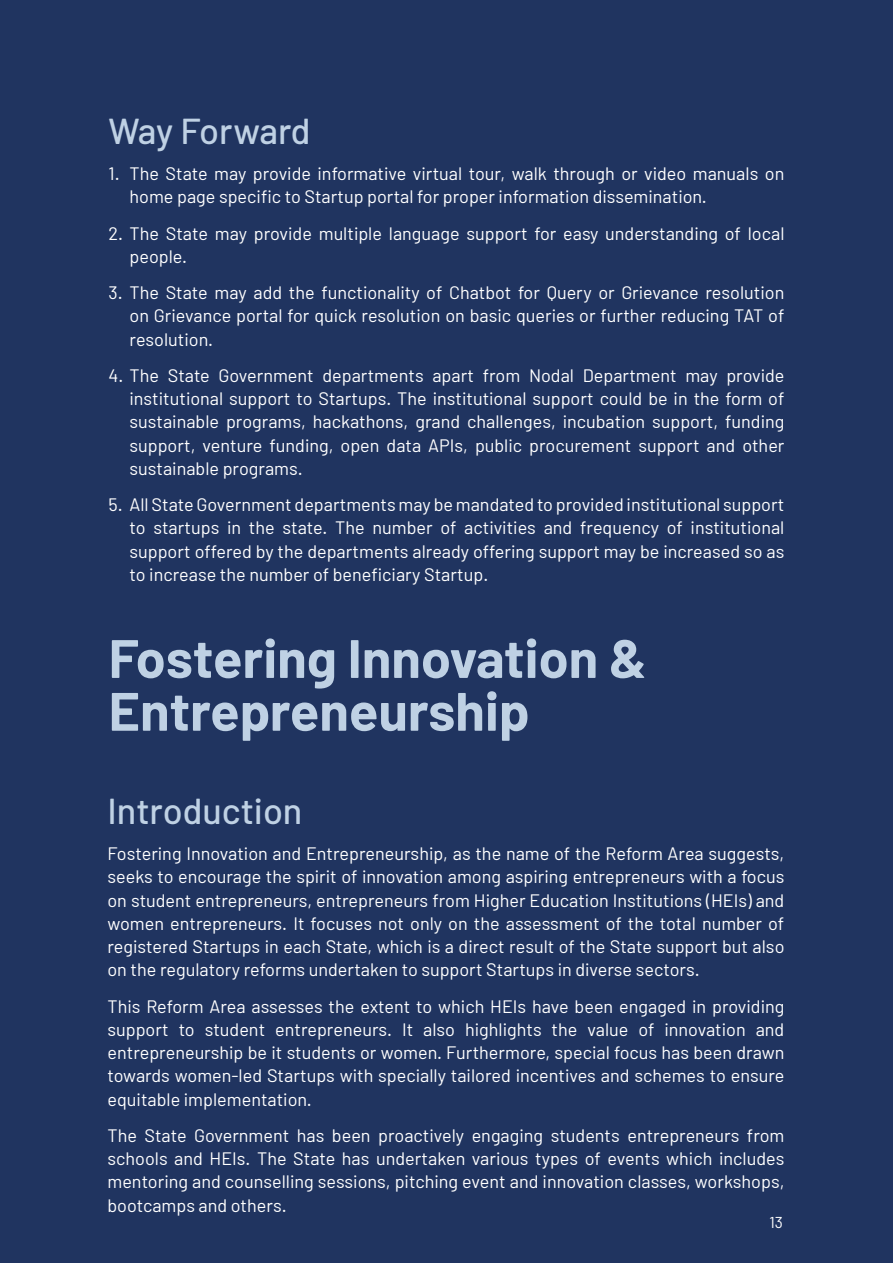
<style>
.page{position:relative;width:893px;height:1263px;background:#203460}
.page>*{position:absolute;margin:0;border:0;box-sizing:border-box;transform-origin:0 0}
.t1{font:700 54px/52.8px "Barlow";color:#bfd1e4}
.t2{font:500 36px "Barlow";color:#bfd1e4}
.t3{font:18px/23.2px "Barlow";color:#fff;text-align:justify}
.t4{font:15.75px "Barlow";color:#fff}
</style>
<div class="page">
<h2 class="t2" style="left:109px;top:109px;width:204px">Way Forward</h2>
<p class="t3" style="left:130px;top:162px;width:656px;text-indent:-21px">1. The State may provide informative virtual tour, walk through or video manuals on home page specific to Startup portal for proper information dissemination.</p>
<p class="t3" style="left:130px;top:221px;width:656px;text-indent:-21px">2. The State may provide multiple language support for easy understanding of local people.</p>
<p class="t3" style="left:130px;top:281px;width:656px;text-indent:-21px">3. The State may add the functionality of Chatbot for Query or Grievance resolution on Grievance portal for quick resolution on basic queries or further reducing TAT of resolution.</p>
<p class="t3" style="left:130px;top:363px;width:656px;text-indent:-21px">4. The State Government departments apart from Nodal Department may provide institutional support to Startups. The institutional support could be in the form of sustainable programs, hackathons, grand challenges, incubation support, funding support, venture funding, open data APIs, public procurement support and other sustainable programs.</p>
<p class="t3" style="left:130px;top:493px;width:656px;text-indent:-21px">5. All State Government departments may be mandated to provided institutional support to startups in the state. The number of activities and frequency of institutional support offered by the departments already offering support may be increased so as to increase the number of beneficiary Startup.</p>
<h1 class="t1" style="left:109px;top:632px;width:540px">Fostering Innovation &amp;<br>Entrepreneurship</h1>
<h2 class="t2" style="left:107px;top:789px;width:197px">Introduction</h2>
<p class="t3" style="left:107px;top:841px;width:678px">Fostering Innovation and Entrepreneurship, as the name of the Reform Area suggests, seeks to encourage the spirit of innovation among aspiring entrepreneurs with a focus on student entrepreneurs, entrepreneurs from Higher Education Institutions (HEIs) and women entrepreneurs. It focuses not only on the assessment of the total number of registered Startups in each State, which is a direct result of the State support but also on the regulatory reforms undertaken to support Startups in diverse sectors.</p>
<p class="t3" style="left:107px;top:994px;width:678px">This Reform Area assesses the extent to which HEIs have been engaged in providing support to student entrepreneurs. It also highlights the value of innovation and entrepreneurship be it students or women. Furthermore, special focus has been drawn towards women-led Startups with specially tailored incentives and schemes to ensure equitable implementation.</p>
<p class="t3" style="left:107px;top:1123px;width:678px">The State Government has been proactively engaging students entrepreneurs from schools and HEIs. The State has undertaken various types of events which includes mentoring and counselling sessions, pitching event and innovation classes, workshops, bootcamps and others.</p>
<p class="t4" style="left:769px;top:1212px;width:15px">13</p>
</div>
